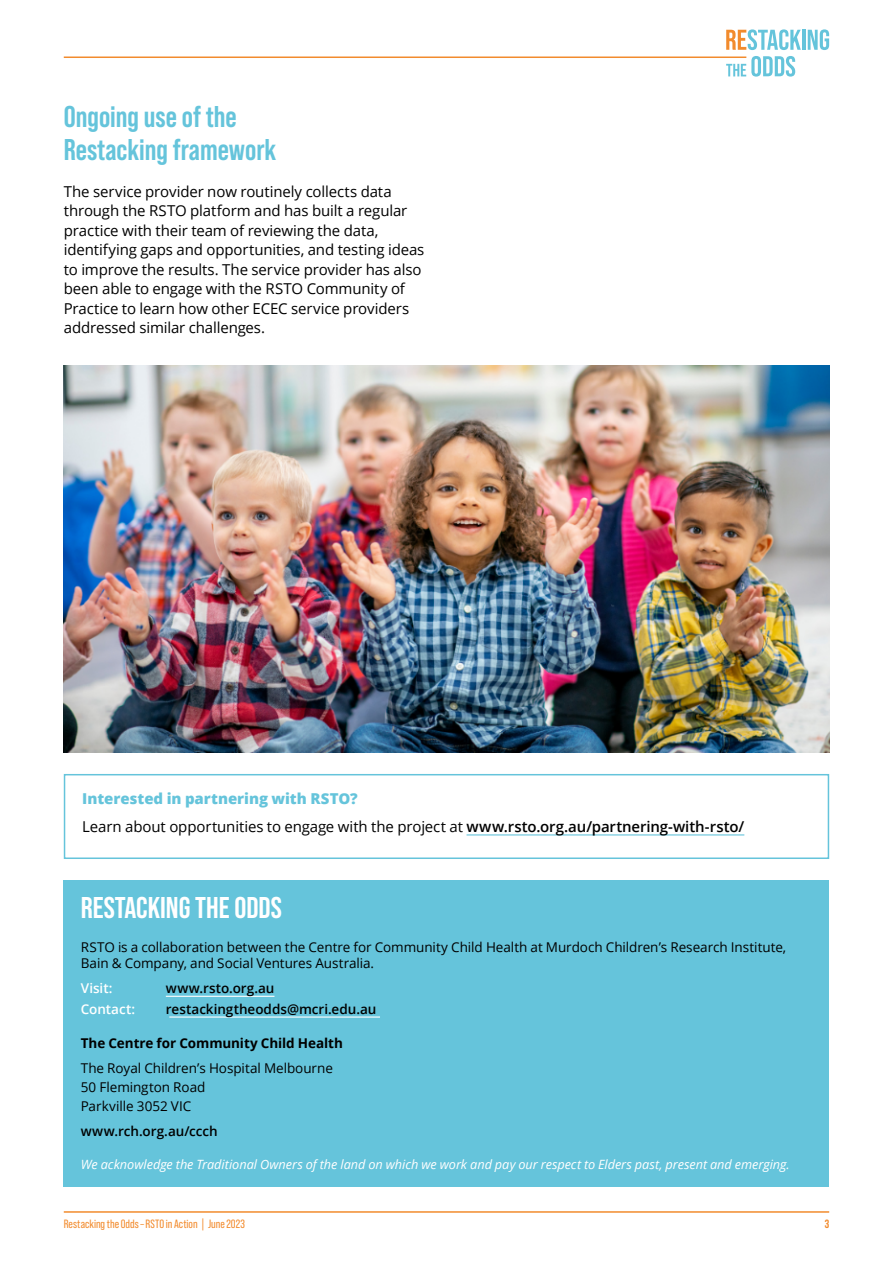
<style>
.page{position:relative;width:893px;height:1263px;background:#fff}
.page>*{position:absolute;margin:0;border:0;box-sizing:border-box;transform-origin:0 0}
.RSTO_Heading_2{font:700 30px/33px "Bebas Neue Pro";color:#65c4db}
.RSTO_Heading_2-2{font:700 30px "Bebas Neue Pro";color:#fff}
.RSTO_body_text{font:15px/19.5px "Open Sans";letter-spacing:-.01em;color:#000}
.RSTO_body_text-2{font:800 15px "Open Sans";letter-spacing:-.005em;color:#65c4db}
.RSTO_body_text-3{font:13.5px/16.5px "Open Sans";letter-spacing:-.005em;color:#000}
.RSTO_body_text-4{font:600 13.5px "Open Sans";color:#000}
.RSTO_body_text-5{font:700 13.5px "Open Sans";letter-spacing:-.005em;color:#000}
.RSTO_body_text-6{font:600 13.5px "Open Sans";letter-spacing:-.005em;color:#fff}
.RSTO_body_text-7{font:italic 12.75px "Open Sans";letter-spacing:-.005em;color:#fff}
.t1{font:12px "Bebas Neue Pro";color:#f28b2d}
.t2{font:700 12px "Bebas Neue Pro";color:#f28b2d}
.s1{font-weight:600}
</style>
<div class="page">
<hr style="left:64px;top:1211px;width:765px;height:2px;background:#f28b2d">
<svg style="left:726px;top:56px;width:69px;height:21px"></svg>
<svg style="left:726px;top:29px;width:75px;height:21px"></svg>
<hr style="left:802px;top:30px;width:3px;height:20px;background:#65c4db">
<svg style="left:808px;top:29px;width:21px;height:21px"></svg>
<svg style="left:721px;top:56px;width:27px;height:5px"></svg>
<hr style="left:64px;top:57px;width:682px;height:1px;background:#f28b2d">
<img style="left:64px;top:366px;width:765px;height:387px">
<hr style="left:467px;top:834px;width:277px;height:1px;background:#65c4db">
<div style="left:64px;top:774px;width:765px;height:85px;border:2px solid #65c4db"></div>
<div style="left:64px;top:880px;width:765px;height:306px;background:#65c4db"></div>
<hr style="left:166px;top:996px;width:108px;height:1px;background:#fff">
<hr style="left:169px;top:1016px;width:211px;height:1px;background:#fff">
<h2 class="RSTO_Heading_2" style="left:64px;top:100px;width:214px">Ongoing use of the<br>Restacking framework</h2>
<p class="RSTO_body_text" style="left:64px;top:181px;width:362px">The service provider now routinely collects data through the RSTO platform and has built a regular practice with their team of reviewing the data, identifying gaps and opportunities, and testing ideas to improve the results. The service provider has also been able to engage with the RSTO Community of Practice to learn how other ECEC service providers addressed similar challenges.</p>
<p class="RSTO_body_text-2" style="left:82px;top:787px;width:277px">Interested in partnering with RSTO?</p>
<p class="RSTO_body_text" style="left:82px;top:816px;width:664px">Learn about opportunities to engage with the project at <span class="s1">www.rsto.org.au/partnering-with-rsto/</span></p>
<h2 class="RSTO_Heading_2-2" style="left:81px;top:891px;width:203px">RESTACKING THE ODDS</h2>
<p class="RSTO_body_text-3" style="left:81px;top:938px;width:707px">RSTO is a collaboration between the Centre for Community Child Health at Murdoch Children’s Research Institute,<br>Bain &amp; Company, and Social Ventures Australia.</p>
<p class="RSTO_body_text-6" style="left:81px;top:979px;width:33px">Visit:</p>
<p class="RSTO_body_text-4" style="left:166px;top:979px;width:110px">www.rsto.org.au</p>
<p class="RSTO_body_text-6" style="left:81px;top:1000px;width:56px">Contact:</p>
<p class="RSTO_body_text-4" style="left:166px;top:1000px;width:212px">restackingtheodds@mcri.edu.au</p>
<p class="RSTO_body_text-5" style="left:81px;top:1033px;width:264px">The Centre for Community Child Health</p>
<p class="RSTO_body_text-3" style="left:81px;top:1059px;width:254px">The Royal Children’s Hospital Melbourne</p>
<p class="RSTO_body_text-3" style="left:81px;top:1078px;width:126px">50 Flemington Road</p>
<p class="RSTO_body_text-3" style="left:81px;top:1097px;width:112px">Parkville 3052 VIC</p>
<p class="RSTO_body_text-4" style="left:81px;top:1121px;width:138px">www.rch.org.au/ccch</p>
<p class="RSTO_body_text-7" style="left:81px;top:1156px;width:710px">We acknowledge the Traditional Owners of the land on which we work and pay our respect to Elders past, present and emerging.</p>
<p class="t1" style="left:64px;top:1217px;width:183px">Restacking the Odds – RSTO in Action | June 2023</p>
<p class="t2" style="left:825px;top:1217px;width:6px">3</p>
</div>
